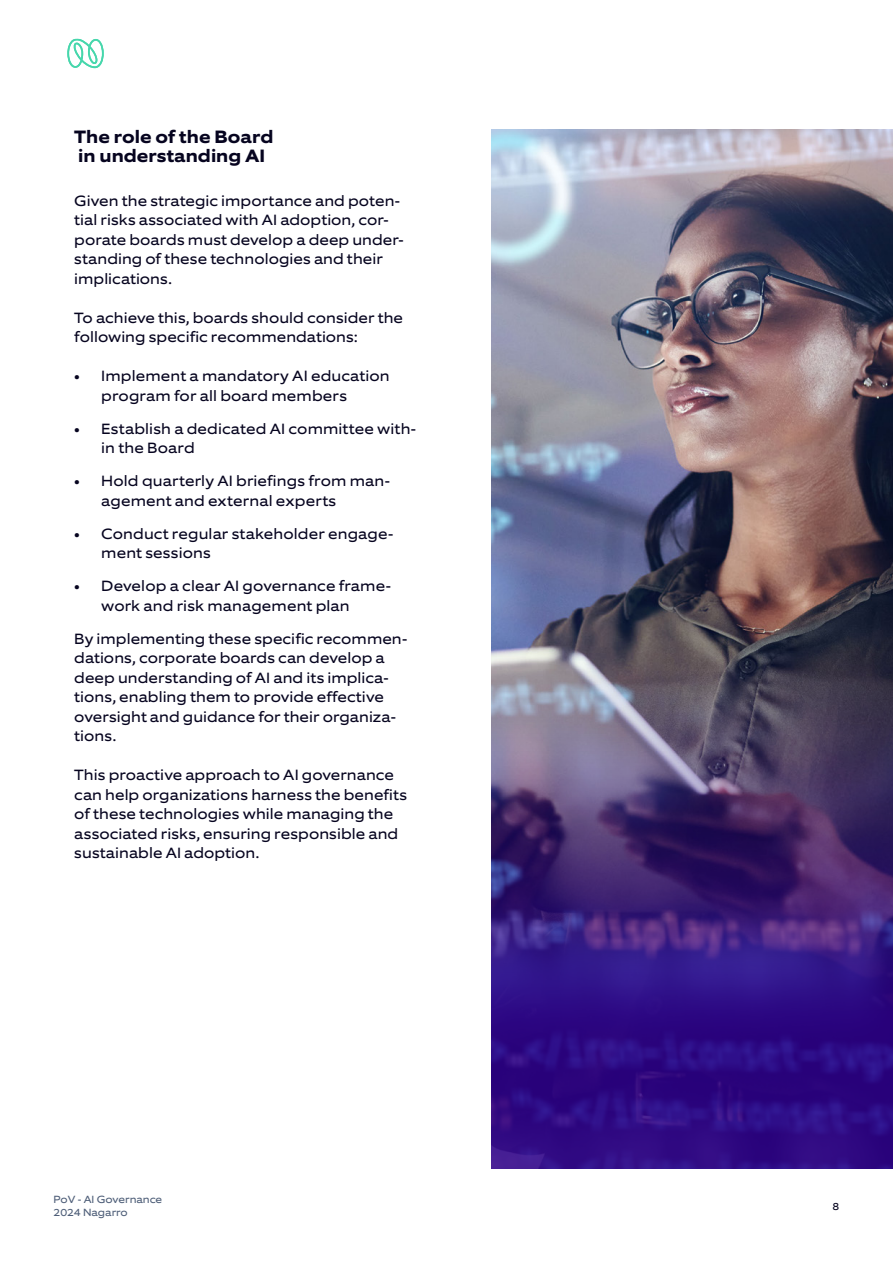
<style>
.page{position:relative;width:893px;height:1263px;background:#fff}
.page>*{position:absolute;margin:0;border:0;box-sizing:border-box;transform-origin:0 0}
.t1{font:700 18px/19.5px "Equip Extended";color:#06041f}
.t2{font:15px/19.5px "Equip Extended";letter-spacing:.005em;color:#06041f}
.t3{font:10.5px/13.5px "Equip Extended";color:#4e5e78}
.t4{font:10.5px "Equip Extended";color:#06041f}
</style>
<div class="page">
<svg style="left:67px;top:38px;width:37px;height:30px"></svg>
<img style="left:491px;top:129px;width:402px;height:245px">
<img style="left:491px;top:374px;width:402px;height:794px">
<p class="t1" style="left:74px;top:127px;width:201px">The role of the Board in understanding AI</p>
<p class="t2" style="left:74px;top:191px;width:331px">Given the strategic importance and poten&shy;tial risks associated with AI adoption, cor&shy;porate boards must develop a deep under&shy;standing of these technologies and their implications.</p>
<p class="t2" style="left:74px;top:308px;width:330px">To achieve this, boards should consider the following specific recommendations:</p>
<p class="t2" style="left:101px;top:366px;width:290px;text-indent:-27px">• Implement a mandatory AI education program for all board members</p>
<p class="t2" style="left:101px;top:419px;width:316px;text-indent:-27px">• Establish a dedicated AI committee with&shy;in the Board</p>
<p class="t2" style="left:101px;top:471px;width:290px;text-indent:-27px">• Hold quarterly AI briefings from man&shy;agement and external experts</p>
<p class="t2" style="left:101px;top:524px;width:294px;text-indent:-27px">• Conduct regular stakeholder engage&shy;ment sessions</p>
<p class="t2" style="left:101px;top:576px;width:291px;text-indent:-27px">• Develop a clear AI governance frame&shy;work and risk management plan</p>
<p class="t2" style="left:74px;top:629px;width:335px">By implementing these specific recommen&shy;dations, corporate boards can develop a deep understanding of AI and its implica&shy;tions, enabling them to provide effective oversight and guidance for their organiza&shy;tions.</p>
<p class="t2" style="left:74px;top:765px;width:334px">This proactive approach to AI governance can help organizations harness the benefits of these technologies while managing the associated risks, ensuring responsible and sustainable AI adoption.</p>
<p class="t3" style="left:54px;top:1192px;width:110px">PoV - AI Governance<br>2024 Nagarro</p>
<p class="t4" style="left:833px;top:1199px;width:8px">8</p>
</div>
